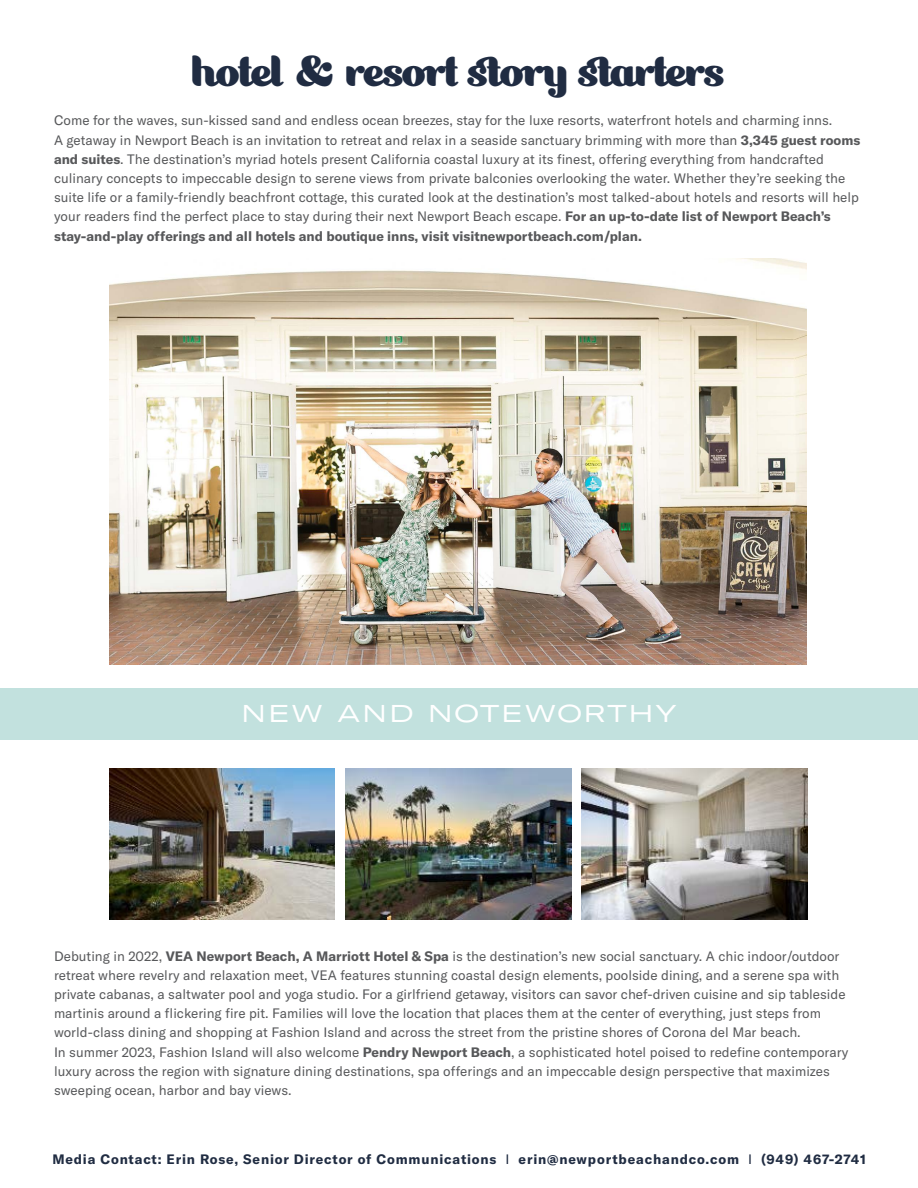
<style>
.page{position:relative;width:918px;height:1188px;background:#fff}
.page>*{position:absolute;margin:0;border:0;box-sizing:border-box;transform-origin:0 0}
.t1{font:42px "Maille";letter-spacing:-.02em;color:#202c42}
.t2{font:expanded 24px "GT America";letter-spacing:.1em;color:#fff}
.t3{font:13.5px/19.2px "GT America";color:#57585a}
.t4{font:700 13.5px "GT America";letter-spacing:.06em;color:#202c42}
.s1{font-weight:700}
.s2{font-weight:400}
</style>
<div class="page">
<img style="left:109px;top:259px;width:698px;height:406px">
<div style="left:0;top:688px;width:918px;height:52px;background:#c2e1de"></div>
<img style="left:109px;top:769px;width:226px;height:150px">
<img style="left:345px;top:769px;width:226px;height:150px">
<img style="left:582px;top:769px;width:226px;height:150px">
<p class="t1" style="left:192px;top:45px;width:535px">hotel &amp; resort story starters</p>
<p class="t3" style="left:54px;top:111px;width:808px">Come for the waves, sun-kissed sand and endless ocean breezes, stay for the luxe resorts, waterfront hotels and charming inns.<br>A getaway in Newport Beach is an invitation to retreat and relax in a seaside sanctuary brimming with more than <span class="s1">3,345 guest rooms and suites</span>. The destination’s myriad hotels present California coastal luxury at its finest, offering everything from handcrafted culinary concepts to impeccable design to serene views from private balconies overlooking the water. Whether they’re seeking the suite life or a family-friendly beachfront cottage, this curated look at the destination’s most talked-about hotels and resorts will help your readers find the perfect place to stay during their next Newport Beach escape. <span class="s1">For an up-to-date list of Newport Beach’s stay-and-play offerings and all hotels and boutique inns, visit visitnewportbeach.com/plan.</span></p>
<p class="t2" style="left:242px;top:700px;width:436px">NEW AND NOTEWORTHY</p>
<p class="t3" style="left:54px;top:946px;width:796px">Debuting in 2022, <span class="s1">VEA Newport Beach, A Marriott Hotel &amp; Spa</span> is the destination’s new social sanctuary. A chic indoor/outdoor retreat where revelry and relaxation meet, VEA features stunning coastal design elements, poolside dining, and a serene spa with private cabanas, a saltwater pool and yoga studio. For a girlfriend getaway, visitors can savor chef-driven cuisine and sip tableside martinis around a flickering fire pit. Families will love the location that places them at the center of everything, just steps from world-class dining and shopping at Fashion Island and across the street from the pristine shores of Corona del Mar beach.<br>In summer 2023, Fashion Island will also welcome <span class="s1">Pendry Newport Beach</span>, a sophisticated hotel poised to redefine contemporary luxury across the region with signature dining destinations, spa offerings and an impeccable design perspective that maximizes sweeping ocean, harbor and bay views.</p>
<p class="t4" style="left:52px;top:1150px;width:815px">Media Contact: Erin Rose, Senior Director of Communications <span class="s2">I</span> erin@newportbeachandco.com <span class="s2">I</span> (949) 467-2741</p>
</div>
